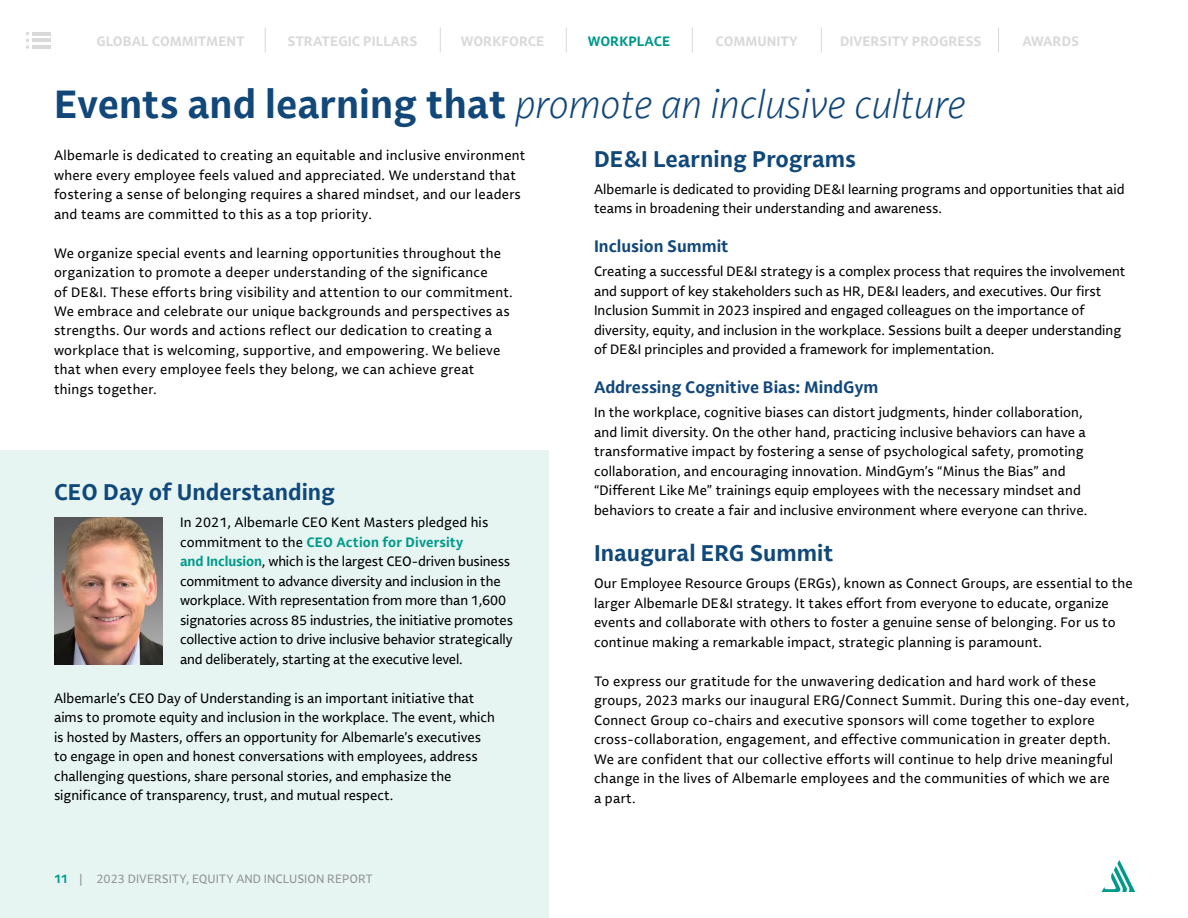
<style>
.page{position:relative;width:1188px;height:918px;background:#fff}
.page>*{position:absolute;margin:0;border:0;box-sizing:border-box;transform-origin:0 0}
.t1{font:italic 300 39px "Lemance";color:#12477a}
.t2{font:700 22.5px "Lemance";color:#11487a}
.t3{font:700 16.5px "Lemance";color:#12477a}
.t4{font:13.5px/19.5px "Lemance";letter-spacing:.01em;color:#000}
.t5{font:13.5px/19.5px "Lemance";letter-spacing:-.01em;color:#000}
.t6{font:700 13.5px "Lemance";color:#d9d9d9}
.t7{font:700 13.5px "Lemance";color:#00998a}
.t8{font:12px "Lemance";color:#939598}
.s1{font-weight:700;font-style:normal}
.s2{font-weight:700;color:#00998a}
.s3{font-weight:700;color:#009c8a}
</style>
<div class="page">
<svg style="left:1102px;top:860px;width:33px;height:32px"></svg>
<hr style="left:33px;top:32px;width:18px;height:3px;background:#d9d9d9">
<hr style="left:33px;top:39px;width:18px;height:3px;background:#d9d9d9">
<svg style="left:26px;top:32px;width:3px;height:17px"></svg>
<hr style="left:33px;top:45px;width:18px;height:4px;background:#d9d9d9">
<svg style="left:265px;top:27px;width:1px;height:26px"></svg>
<svg style="left:440px;top:27px;width:1px;height:26px"></svg>
<svg style="left:566px;top:27px;width:1px;height:26px"></svg>
<svg style="left:692px;top:27px;width:1px;height:26px"></svg>
<svg style="left:821px;top:27px;width:1px;height:26px"></svg>
<svg style="left:998px;top:27px;width:1px;height:26px"></svg>
<div style="left:0;top:450px;width:549px;height:468px;background:#e6f5f2"></div>
<img style="left:54px;top:517px;width:109px;height:148px">
<p class="t6" style="left:96px;top:32px;width:150px">GLOBAL COMMITMENT</p>
<p class="t6" style="left:287px;top:32px;width:132px">STRATEGIC PILLARS</p>
<p class="t6" style="left:461px;top:32px;width:85px">WORKFORCE</p>
<p class="t7" style="left:588px;top:32px;width:84px">WORKPLACE</p>
<p class="t6" style="left:716px;top:32px;width:83px">COMMUNITY</p>
<p class="t6" style="left:840px;top:32px;width:143px">DIVERSITY PROGRESS</p>
<p class="t6" style="left:1022px;top:32px;width:58px">AWARDS</p>
<h1 class="t1" style="left:54px;top:78px;width:913px"><span class="s1">Events and learning that</span> promote an inclusive culture</h1>
<p class="t4" style="left:54px;top:145px;width:473px">Albemarle is dedicated to creating an equitable and inclusive environment where every employee feels valued and appreciated. We understand that fostering a sense of belonging requires a shared mindset, and our leaders and teams are committed to this as a top priority.</p>
<p class="t4" style="left:54px;top:243px;width:460px">We organize special events and learning opportunities throughout the organization to promote a deeper understanding of the significance<br>of DE&amp;I. These efforts bring visibility and attention to our commitment.<br>We embrace and celebrate our unique backgrounds and perspectives as strengths. Our words and actions reflect our dedication to creating a workplace that is welcoming, supportive, and empowering. We believe that when every employee feels they belong, we can achieve great things together.</p>
<h2 class="t2" style="left:54px;top:477px;width:283px">CEO Day of Understanding</h2>
<p class="t5" style="left:180px;top:513px;width:335px">In 2021, Albemarle CEO Kent Masters pledged his commitment to the <span class="s2">CEO Action for Diversity<br>and Inclusion</span>, which is the largest CEO-driven business commitment to advance diversity and inclusion in the workplace. With representation from more than 1,600 signatories across 85 industries, the initiative promotes collective action to drive inclusive behavior strategically and deliberately, starting at the executive level.</p>
<p class="t4" style="left:54px;top:688px;width:443px">Albemarle’s CEO Day of Understanding is an important initiative that aims to promote equity and inclusion in the workplace. The event, which is hosted by Masters, offers an opportunity for Albemarle’s executives to engage in open and honest conversations with employees, address challenging questions, share personal stories, and emphasize the significance of transparency, trust, and mutual respect.</p>
<p class="t8" style="left:54px;top:871px;width:320px"><span class="s3">11</span> | 2023 DIVERSITY, EQUITY AND INCLUSION REPORT</p>
<h2 class="t2" style="left:594px;top:144px;width:264px">DE&amp;I Learning Programs</h2>
<p class="t4" style="left:594px;top:179px;width:532px">Albemarle is dedicated to providing DE&amp;I learning programs and opportunities that aid teams in broadening their understanding and awareness.</p>
<p class="t3" style="left:594px;top:235px;width:136px">Inclusion Summit</p>
<p class="t4" style="left:594px;top:262px;width:533px">Creating a successful DE&amp;I strategy is a complex process that requires the involvement and support of key stakeholders such as HR, DE&amp;I leaders, and executives. Our first Inclusion Summit in 2023 inspired and engaged colleagues on the importance of diversity, equity, and inclusion in the workplace. Sessions built a deeper understanding of DE&amp;I principles and provided a framework for implementation.</p>
<p class="t3" style="left:594px;top:376px;width:286px">Addressing Cognitive Bias: MindGym</p>
<p class="t4" style="left:594px;top:403px;width:495px">In the workplace, cognitive biases can distort judgments, hinder collaboration, and limit diversity. On the other hand, practicing inclusive behaviors can have a transformative impact by fostering a sense of psychological safety, promoting collaboration, and encouraging innovation. MindGym’s “Minus the Bias” and “Different Like Me” trainings equip employees with the necessary mindset and behaviors to create a fair and inclusive environment where everyone can thrive.</p>
<h2 class="t2" style="left:594px;top:538px;width:241px">Inaugural ERG Summit</h2>
<p class="t4" style="left:594px;top:574px;width:540px">Our Employee Resource Groups (ERGs), known as Connect Groups, are essential to the larger Albemarle DE&amp;I strategy. It takes effort from everyone to educate, organize events and collaborate with others to foster a genuine sense of belonging. For us to continue making a remarkable impact, strategic planning is paramount.</p>
<p class="t4" style="left:594px;top:671px;width:537px">To express our gratitude for the unwavering dedication and hard work of these groups, 2023 marks our inaugural ERG/Connect Summit. During this one-day event, Connect Group co-chairs and executive sponsors will come together to explore cross-collaboration, engagement, and effective communication in greater depth.<br>We are confident that our collective efforts will continue to help drive meaningful change in the lives of Albemarle employees and the communities of which we are<br>a part.</p>
</div>
